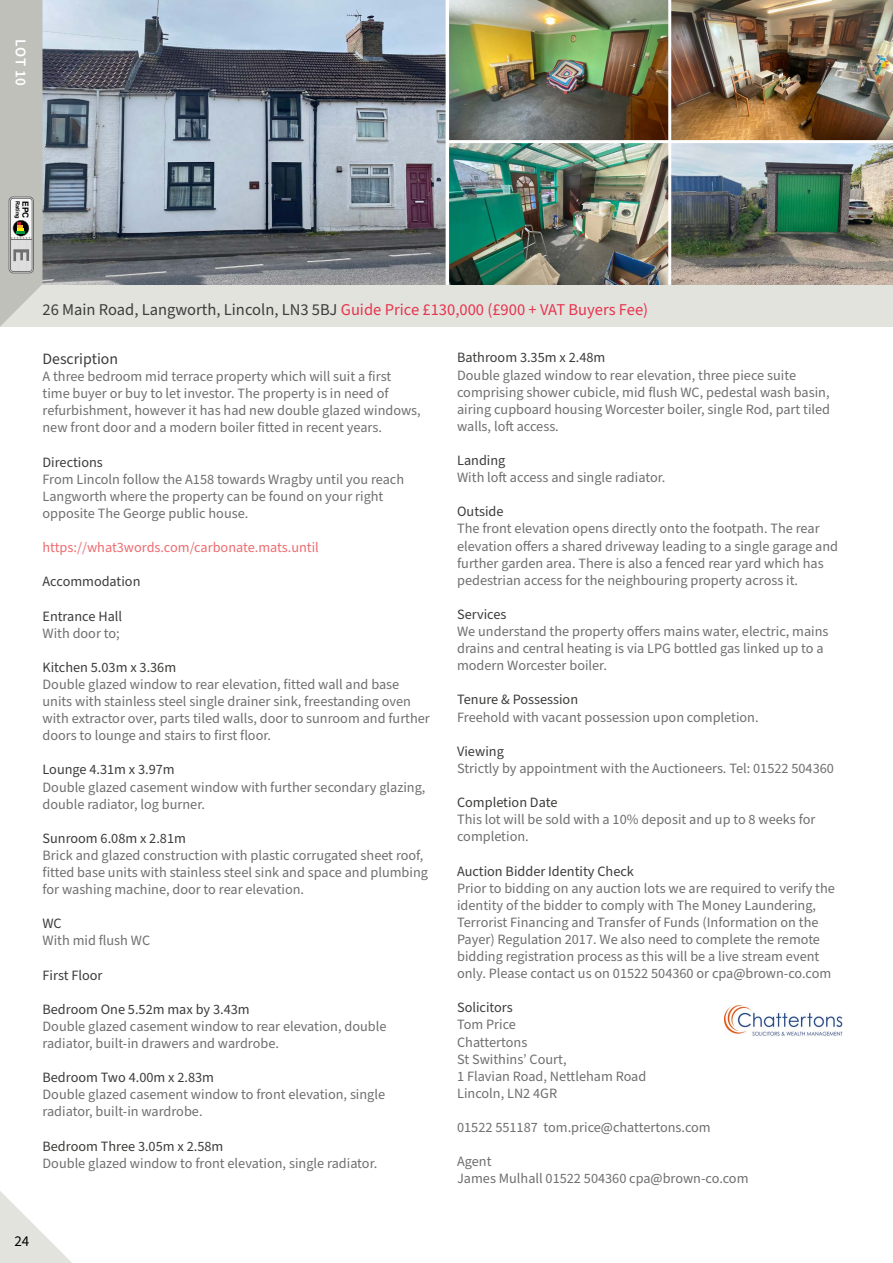
<style>
.page{position:relative;width:893px;height:1263px;background:#fff}
.page>*{position:absolute;margin:0;border:0;box-sizing:border-box;transform-origin:0 0}
.t1{font:16.5px "Source Sans Pro";color:#e7344e}
.t2{font:15.75px "Source Sans Pro";color:#3c3c3b}
.t3{font:600 15px "Source Sans Pro";color:#fff}
.t4{font:15px "Source Sans Pro";color:#000}
.t5{font:14.25px/17.1px "Source Sans Pro";color:#706f6f}
.t6{font:14.25px "Source Sans Pro";color:#3c3c3b}
.t7{font:14.25px "Source Sans Pro";color:#ed6c70}
.t8{font:700 8.55px "Arial";color:#000}
.t9{font:700 5.7px "Arial";color:#000}
.s1{color:#3c3c3b}
</style>
<div class="page">
<svg style="left:0;top:1191px;width:72px;height:72px"></svg>
<div style="left:0;top:284px;width:893px;height:43px;background:#e3e3de"></div>
<img style="left:43px;top:0;width:850px;height:285px">
<hr style="left:446px;top:140px;width:447px;height:3px;background:#fff">
<hr style="left:668px;top:0;width:3px;height:285px;background:#fff">
<hr style="left:446px;top:0;width:3px;height:285px;background:#fff">
<svg style="left:0;top:0;width:43px;height:326px;background:#c1c1bb"></svg>
<div style="left:10px;top:198px;width:22px;height:74px;border:1px solid #706f6f;border-radius:3px"></div>
<img style="left:725px;top:1005px;width:118px;height:31px">
<p class="t3" style="left:31px;top:39px;width:48px;rotate:90deg">LOT 10</p>
<p class="t9" style="left:22px;top:201px;width:19px;rotate:90deg">Rating</p>
<p class="t8" style="left:31px;top:201px;width:19px;rotate:90deg">EPC</p>
<p class="t1" style="left:43px;top:298px;width:607px"><span class="s1">26 Main Road, Langworth, Lincoln, LN3 5BJ</span> Guide Price £130,000 (£900 + VAT Buyers Fee)</p>
<p class="t2" style="left:43px;top:348px;width:77px">Description</p>
<p class="t5" style="left:43px;top:368px;width:380px">A three bedroom mid terrace property which will suit a first time buyer or buy to let investor. The property is in need of refurbishment, however it has had new double glazed windows, new front door and a modern boiler fitted in recent years.</p>
<p class="t6" style="left:43px;top:452px;width:62px">Directions</p>
<p class="t5" style="left:43px;top:471px;width:363px">From Lincoln follow the A158 towards Wragby until you reach<br>Langworth where the property can be found on your right opposite The George public house.</p>
<p class="t7" style="left:43px;top:538px;width:278px">https://what3words.com/carbonate.mats.until</p>
<p class="t6" style="left:43px;top:572px;width:99px">Accommodation</p>
<p class="t6" style="left:43px;top:606px;width:81px">Entrance Hall</p>
<p class="t5" style="left:43px;top:625px;width:79px">With door to;</p>
<p class="t6" style="left:43px;top:657px;width:135px">Kitchen 5.03m x 3.36m</p>
<p class="t5" style="left:43px;top:676px;width:389px">Double glazed window to rear elevation, fitted wall and base units with stainless steel single drainer sink, freestanding oven with extractor over, parts tiled walls, door to sunroom and further doors to lounge and stairs to first floor.</p>
<p class="t6" style="left:43px;top:760px;width:134px">Lounge 4.31m x 3.97m</p>
<p class="t5" style="left:43px;top:779px;width:384px">Double glazed casement window with further secondary glazing, double radiator, log burner.</p>
<p class="t6" style="left:43px;top:828px;width:145px">Sunroom 6.08m x 2.81m</p>
<p class="t5" style="left:43px;top:847px;width:387px">Brick and glazed construction with plastic corrugated sheet roof, fitted base units with stainless steel sink and space and plumbing for washing machine, door to rear elevation.</p>
<p class="t6" style="left:43px;top:914px;width:21px">WC</p>
<p class="t5" style="left:43px;top:933px;width:109px">With mid flush WC</p>
<p class="t6" style="left:43px;top:965px;width:61px">First Floor</p>
<p class="t6" style="left:43px;top:999px;width:209px">Bedroom One 5.52m max by 3.43m</p>
<p class="t5" style="left:43px;top:1018px;width:345px">Double glazed casement window to rear elevation, double radiator, built-in drawers and wardrobe.</p>
<p class="t6" style="left:43px;top:1068px;width:173px">Bedroom Two 4.00m x 2.83m</p>
<p class="t5" style="left:43px;top:1086px;width:344px">Double glazed casement window to front elevation, single radiator, built-in wardrobe.</p>
<p class="t6" style="left:43px;top:1136px;width:182px">Bedroom Three 3.05m x 2.58m</p>
<p class="t5" style="left:43px;top:1155px;width:336px">Double glazed window to front elevation, single radiator.</p>
<p class="t6" style="left:457px;top:348px;width:150px">Bathroom 3.35m x 2.48m</p>
<p class="t5" style="left:457px;top:367px;width:375px">Double glazed window to rear elevation, three piece suite comprising shower cubicle, mid flush WC, pedestal wash basin, airing cupboard housing Worcester boiler, single Rod, part tiled walls, loft access.</p>
<p class="t6" style="left:457px;top:451px;width:50px">Landing</p>
<p class="t5" style="left:457px;top:469px;width:210px">With loft access and single radiator.</p>
<p class="t6" style="left:457px;top:502px;width:48px">Outside</p>
<p class="t5" style="left:457px;top:521px;width:383px">The front elevation opens directly onto the footpath. The rear elevation offers a shared driveway leading to a single garage and further garden area. There is also a fenced rear yard which has pedestrian access for the neighbouring property across it.</p>
<p class="t6" style="left:457px;top:605px;width:51px">Services</p>
<p class="t5" style="left:457px;top:623px;width:373px">We understand the property offers mains water, electric, mains drains and central heating is via LPG bottled gas linked up to a modern Worcester boiler.</p>
<p class="t6" style="left:457px;top:690px;width:123px">Tenure &amp; Possession</p>
<p class="t5" style="left:457px;top:709px;width:303px">Freehold with vacant possession upon completion.</p>
<p class="t6" style="left:457px;top:741px;width:48px">Viewing</p>
<p class="t5" style="left:457px;top:760px;width:378px">Strictly by appointment with the Auctioneers. Tel: 01522 504360</p>
<p class="t6" style="left:457px;top:793px;width:102px">Completion Date</p>
<p class="t5" style="left:457px;top:811px;width:360px">This lot will be sold with a 10% deposit and up to 8 weeks for completion.</p>
<p class="t6" style="left:457px;top:861px;width:178px">Auction Bidder Identity Check</p>
<p class="t5" style="left:457px;top:880px;width:379px">Prior to bidding on any auction lots we are required to verify the identity of the bidder to comply with The Money Laundering, Terrorist Financing and Transfer of Funds (Information on the Payer) Regulation 2017. We also need to complete the remote bidding registration process as this will be a live stream event only. Please contact us on 01522 504360 or cpa@brown-co.com</p>
<p class="t6" style="left:457px;top:998px;width:57px">Solicitors</p>
<p class="t5" style="left:457px;top:1016px;width:191px">Tom Price<br>Chattertons<br>St Swithins’ Court,<br>1 Flavian Road, Nettleham Road<br>Lincoln, LN2 4GR</p>
<p class="t5" style="left:457px;top:1119px;width:255px">01522 551187 tom.price@chattertons.com</p>
<p class="t5" style="left:457px;top:1153px;width:293px">Agent<br>James Mulhall 01522 504360 cpa@brown-co.com</p>
<p class="t4" style="left:14px;top:1231px;width:16px">24</p>
</div>
